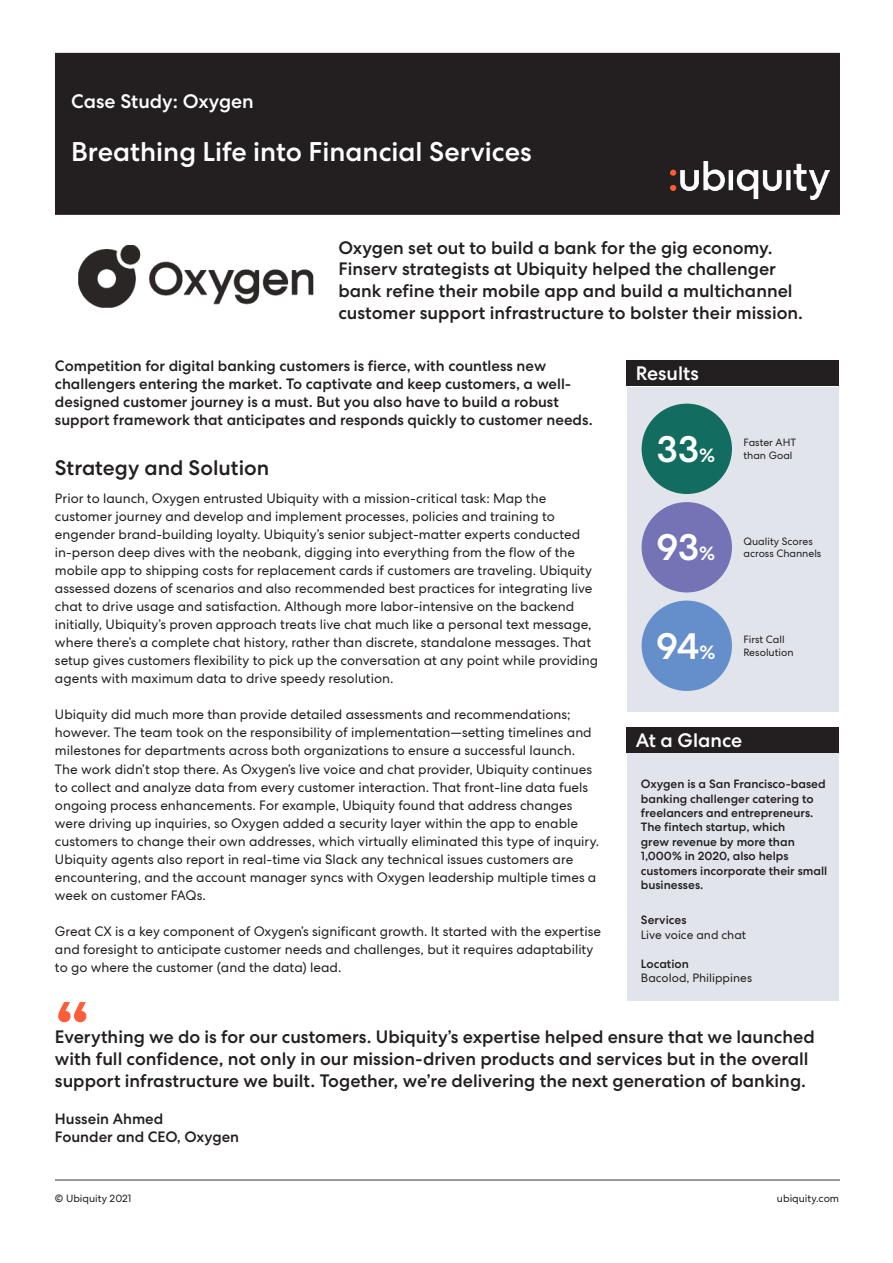
<style>
.page{position:relative;width:893px;height:1263px;background:#fff}
.page>*{position:absolute;margin:0;border:0;box-sizing:border-box;transform-origin:0 0}
.t1{font:500 87px "Centra No 2";color:#ff5c39}
.t2{font:500 37.5px "Centra No 2";color:#fff}
.t3{font:500 27px "Centra No 2";color:#fff}
.t4{font:500 21px "Centra No 2";color:#231f20}
.t5{font:500 19.5px "Centra No 2";color:#fff}
.t6{font:500 18px/21.6px "Centra No 2";color:#231f20}
.t7{font:500 15px/18px "Centra No 2";color:#231f20}
.t8{font:13.5px/18px "Centra No 2";color:#231f20}
.t9{font:500 12px/14.4px "Centra No 2";color:#231f20}
.t10{font:12px "Centra No 2";color:#231f20}
.t11{font:10.5px/12.6px "Centra No 2";color:#231f20}
.s1{font-size:19.5px}
</style>
<div class="page">
<div style="left:56px;top:54px;width:783px;height:160px;background:#231f20"></div>
<div style="left:55px;top:53px;width:785px;height:162px;border:2px solid #231f20"></div>
<img style="left:671px;top:161px;width:158px;height:38px">
<hr style="left:55px;top:1180px;width:785px;height:1px;background:#333534">
<div style="left:626px;top:360px;width:213px;height:26px;background:#231f20"></div>
<div style="left:627px;top:387px;width:211px;height:325px;background:#e1e5eb"></div>
<div style="left:642px;top:404px;width:90px;height:90px;background:#126c5f;border-radius:50%"></div>
<div style="left:642px;top:502px;width:90px;height:90px;background:#7373b6;border-radius:50%"></div>
<div style="left:642px;top:601px;width:90px;height:90px;background:#648fca;border-radius:50%"></div>
<div style="left:626px;top:727px;width:213px;height:25px;background:#231f20"></div>
<div style="left:627px;top:753px;width:211px;height:247px;background:#e1e5eb"></div>
<img style="left:78px;top:245px;width:236px;height:63px">
<h3 class="t5" style="left:71px;top:94px;width:184px">Case Study: Oxygen</h3>
<h3 class="t3" style="left:71px;top:136px;width:462px">Breathing Life into Financial Services</h3>
<h3 class="t6" style="left:338px;top:237px;width:466px">Oxygen set out to build a bank for the gig economy.<br>Finserv strategists at Ubiquity helped the challenger bank refine their mobile app and build a multichannel customer support infrastructure to bolster their mission.</h3>
<p class="t7" style="left:55px;top:356px;width:539px">Competition for digital banking customers is fierce, with countless new challengers entering the market. To captivate and keep customers, a well&shy;designed customer journey is a must. But you also have to build a robust support framework that anticipates and responds quickly to customer needs.</p>
<h3 class="t4" style="left:55px;top:460px;width:216px">Strategy and Solution</h3>
<p class="t8" style="left:55px;top:491px;width:544px">Prior to launch, Oxygen entrusted Ubiquity with a mission-critical task: Map the customer journey and develop and implement processes, policies and training to engender brand-building loyalty. Ubiquity’s senior subject-matter experts conducted in-person deep dives with the neobank, digging into everything from the flow of the mobile app to shipping costs for replacement cards if customers are traveling. Ubiquity assessed dozens of scenarios and also recommended best practices for integrating live chat to drive usage and satisfaction. Although more labor-intensive on the backend initially, Ubiquity’s proven approach treats live chat much like a personal text message, where there’s a complete chat history, rather than discrete, standalone messages. That setup gives customers flexibility to pick up the conversation at any point while providing agents with maximum data to drive speedy resolution.</p>
<p class="t8" style="left:55px;top:707px;width:546px">Ubiquity did much more than provide detailed assessments and recommendations; however. The team took on the responsibility of implementation—setting timelines and milestones for departments across both organizations to ensure a successful launch.<br>The work didn’t stop there. As Oxygen’s live voice and chat provider, Ubiquity continues to collect and analyze data from every customer interaction. That front-line data fuels ongoing process enhancements. For example, Ubiquity found that address changes were driving up inquiries, so Oxygen added a security layer within the app to enable customers to change their own addresses, which virtually eliminated this type of inquiry.<br>Ubiquity agents also report in real-time via Slack any technical issues customers are encountering, and the account manager syncs with Oxygen leadership multiple times a week on customer FAQs.</p>
<p class="t8" style="left:55px;top:922px;width:548px">Great CX is a key component of Oxygen’s significant growth. It started with the expertise and foresight to anticipate customer needs and challenges, but it requires adaptability to go where the customer (and the data) lead.</p>
<h1 class="t1" style="left:55px;top:1001px;width:36px">“</h1>
<h3 class="t5" style="left:636px;top:366px;width:65px">Results</h3>
<h2 class="t2" style="left:657px;top:435px;width:60px">33<span class="s1">%</span></h2>
<p class="t11" style="left:743px;top:437px;width:54px">Faster AHT than Goal</p>
<h2 class="t2" style="left:656px;top:534px;width:60px">93<span class="s1">%</span></h2>
<p class="t11" style="left:743px;top:536px;width:79px">Quality Scores across Channels</p>
<h2 class="t2" style="left:656px;top:632px;width:61px">94<span class="s1">%</span></h2>
<p class="t11" style="left:743px;top:634px;width:52px">First Call<br>Resolution</p>
<h3 class="t5" style="left:636px;top:733px;width:108px">At a Glance</h3>
<p class="t9" style="left:641px;top:777px;width:188px">Oxygen is a San Francisco-based banking challenger catering to freelancers and entrepreneurs.<br>The fintech startup, which<br>grew revenue by more than<br>1,000% in 2020, also helps customers incorporate their small businesses.</p>
<p class="t9" style="left:641px;top:913px;width:47px">Services</p>
<p class="t10" style="left:641px;top:930px;width:107px">Live voice and chat</p>
<p class="t9" style="left:641px;top:956px;width:50px">Location</p>
<p class="t10" style="left:641px;top:973px;width:113px">Bacolod, Philippines</p>
<p class="t6" style="left:55px;top:1026px;width:761px">Everything we do is for our customers. Ubiquity’s expertise helped ensure that we launched with full confidence, not only in our mission-driven products and services but in the overall support infrastructure we built. Together, we’re delivering the next generation of banking.</p>
<p class="t7" style="left:55px;top:1110px;width:186px">Hussein Ahmed<br>Founder and CEO, Oxygen</p>
<p class="t11" style="left:55px;top:1193px;width:78px">© Ubiquity 2021</p>
<p class="t11" style="left:777px;top:1193px;width:64px">ubiquity.com</p>
</div>
